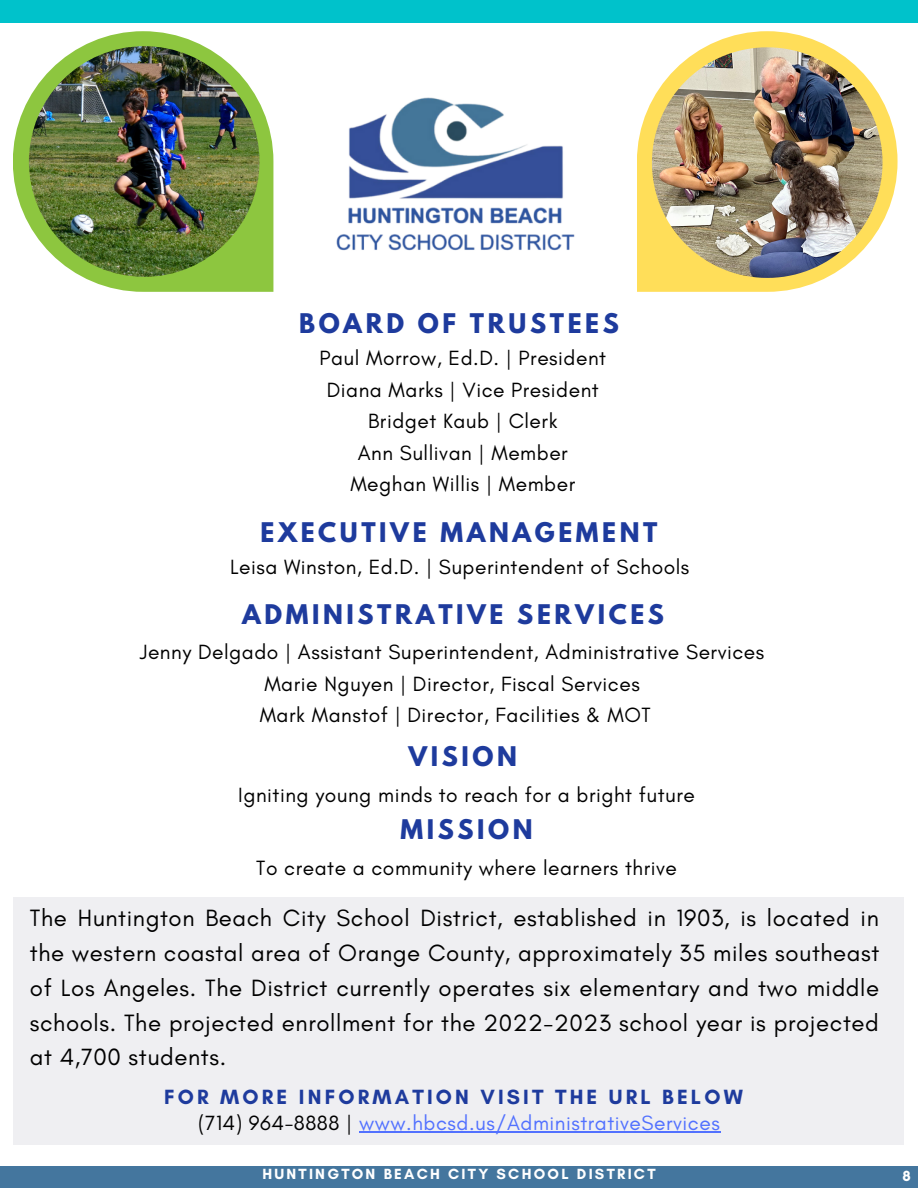
<style>
.page{position:relative;width:918px;height:1188px;background:#fff}
.page>*{position:absolute;margin:0;border:0;box-sizing:border-box;transform-origin:0 0}
.t1{font:24px/34.8px "Glacial Indifference";letter-spacing:.025em;color:#000;text-align:justify}
.t2{font:700 24px "League Spartan";letter-spacing:.15em;color:#1e3b9d}
.t3{font:21px/31.5px "Glacial Indifference";letter-spacing:.025em;color:#000;text-align:center}
.t4{font:21px/26.4px "Glacial Indifference";letter-spacing:.025em;color:#5271ff;text-align:center}
.t5{font:700 15px "Glacial Indifference";letter-spacing:.15em;color:#fff}
.s1{font-weight:700;color:#1e3b9d}
.s2{color:#000}
</style>
<div class="page">
<div style="left:0;top:0;width:918px;height:22px;background:#00c2cb"></div>
<div style="left:0;top:1166px;width:918px;height:22px;background:#44769e"></div>
<div style="left:14px;top:897px;width:890px;height:248px;background:#efeff2"></div>
<img style="left:336px;top:97px;width:239px;height:154px">
<hr style="left:359px;top:1131px;width:361px;height:1px;background:#5271ff">
<svg style="left:13px;top:31px;width:260px;height:261px;fill:#8dc63f"></svg>
<img style="left:29px;top:46px;width:231px;height:231px;border-radius:50%">
<svg style="left:637px;top:31px;width:261px;height:261px"></svg>
<img style="left:652px;top:47px;width:231px;height:231px">
<p class="t2" style="left:299px;top:312px;width:321px">BOARD OF TRUSTEES</p>
<p class="t3" style="left:319px;top:342px;width:288px">Paul Morrow, Ed.D. | President<br>Diana Marks | Vice President<br>Bridget Kaub | Clerk<br>Ann Sullivan | Member<br>Meghan Willis | Member</p>
<p class="t2" style="left:261px;top:520px;width:398px">EXECUTIVE MANAGEMENT</p>
<p class="t3" style="left:230px;top:551px;width:461px">Leisa Winston, Ed.D. | Superintendent of Schools</p>
<p class="t2" style="left:242px;top:602px;width:423px">ADMINISTRATIVE SERVICES</p>
<p class="t3" style="left:140px;top:636px;width:626px">Jenny Delgado | Assistant Superintendent, Administrative Services<br>Marie Nguyen | Director, Fiscal Services<br>Mark Manstof | Director, Facilities &amp; MOT</p>
<p class="t2" style="left:409px;top:745px;width:110px">VISION</p>
<p class="t3" style="left:238px;top:779px;width:458px">Igniting young minds to reach for a bright future</p>
<p class="t2" style="left:401px;top:818px;width:134px">MISSION</p>
<p class="t3" style="left:256px;top:852px;width:422px">To create a community where learners thrive</p>
<p class="t1" style="left:30px;top:900px;width:851px">The Huntington Beach City School District, established in 1903, is located in the western coastal area of Orange County, approximately 35 miles southeast of Los Angeles. The District currently operates six elementary and two middle schools. The projected enrollment for the 2022-2023 school year is projected at 4,700 students.</p>
<p class="t4" style="left:164px;top:1083px;width:580px"><span class="s1">FOR MORE INFORMATION VISIT THE URL BELOW </span><span class="s2">(714) 964-8888 |</span> www.hbcsd.us/AdministrativeServices</p>
<p class="t5" style="left:262px;top:1165px;width:395px">HUNTINGTON BEACH CITY SCHOOL DISTRICT</p>
<p class="t5" style="left:902px;top:1167px;width:10px">8</p>
</div>
